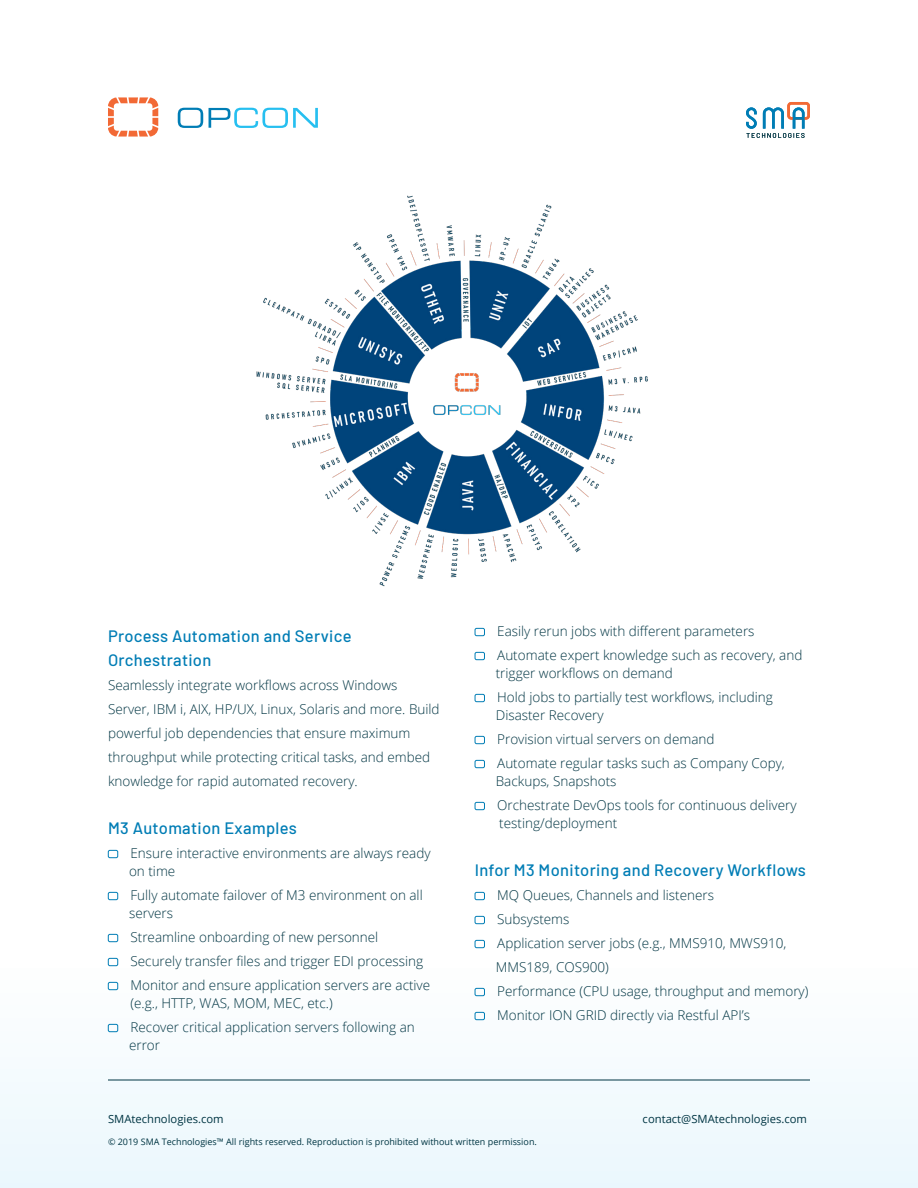
<style>
.page{position:relative;width:918px;height:1188px;background:#fff}
.page>*{position:absolute;margin:0;border:0;box-sizing:border-box;transform-origin:0 0}
.Headline_3{font:500 16.5px/24px "Barlow";letter-spacing:.02em;color:#007db5}
.Bullet_Text{font:300 13.5px/18px "Open Sans";color:#003543}
.body_text{font:300 13.5px/24px "Open Sans";color:#003543}
.t1{font:11.25px "Open Sans";color:#003543}
.t2{font:9px "Open Sans";color:#003543}
</style>
<div class="page">
<div style="left:0;top:835px;width:918px;height:353px;background:linear-gradient(to right,#f8fcfe,#f8fcfe)"></div>
<div style="left:108px;top:850px;width:10px;height:8px;border:1px solid #007db5;border-radius:2px"></div>
<div style="left:108px;top:892px;width:10px;height:8px;border:1px solid #007db5;border-radius:2px"></div>
<div style="left:108px;top:934px;width:10px;height:8px;border:1px solid #007db5;border-radius:2px"></div>
<div style="left:108px;top:958px;width:10px;height:8px;border:1px solid #007db5;border-radius:2px"></div>
<div style="left:108px;top:982px;width:10px;height:8px;border:1px solid #007db5;border-radius:2px"></div>
<div style="left:108px;top:1024px;width:10px;height:8px;border:1px solid #007db5;border-radius:2px"></div>
<div style="left:475px;top:628px;width:10px;height:8px;border:1px solid #007db5;border-radius:2px"></div>
<div style="left:475px;top:652px;width:10px;height:8px;border:1px solid #007db5;border-radius:2px"></div>
<div style="left:475px;top:694px;width:10px;height:8px;border:1px solid #007db5;border-radius:2px"></div>
<div style="left:475px;top:736px;width:10px;height:8px;border:1px solid #007db5;border-radius:2px"></div>
<div style="left:475px;top:760px;width:10px;height:8px;border:1px solid #007db5;border-radius:2px"></div>
<div style="left:475px;top:802px;width:10px;height:8px;border:1px solid #007db5;border-radius:2px"></div>
<div style="left:475px;top:892px;width:10px;height:8px;border:1px solid #007db5;border-radius:2px"></div>
<div style="left:475px;top:916px;width:10px;height:8px;border:1px solid #007db5;border-radius:2px"></div>
<div style="left:475px;top:940px;width:10px;height:8px;border:1px solid #007db5;border-radius:2px"></div>
<div style="left:475px;top:988px;width:10px;height:8px;border:1px solid #007db5;border-radius:2px"></div>
<div style="left:475px;top:1012px;width:10px;height:8px;border:1px solid #007db5;border-radius:2px"></div>
<hr style="left:108px;top:1080px;width:702px;height:1px;background:#003543">
<svg style="left:108px;top:97px;width:50px;height:40px"></svg>
<svg style="left:178px;top:108px;width:25px;height:20px"></svg>
<svg style="left:209px;top:108px;width:109px;height:20px"></svg>
<svg style="left:746px;top:102px;width:64px;height:36px"></svg>
<img style="left:256px;top:195px;width:392px;height:392px">
<p class="Headline_3" style="left:108px;top:623px;width:245px">Process Automation and Service<br>Orchestration</p>
<p class="body_text" style="left:108px;top:673px;width:333px">Seamlessly integrate workflows across Windows Server, IBM i, AIX, HP/UX, Linux, Solaris and more. Build powerful job dependencies that ensure maximum throughput while protecting critical tasks, and embed knowledge for rapid automated recovery.</p>
<p class="Headline_3" style="left:108px;top:815px;width:190px">M3 Automation Examples</p>
<p class="Bullet_Text" style="left:129px;top:844px;width:303px">Ensure interactive environments are always ready on time</p>
<p class="Bullet_Text" style="left:129px;top:886px;width:295px">Fully automate failover of M3 environment on all servers</p>
<p class="Bullet_Text" style="left:131px;top:928px;width:249px">Streamline onboarding of new personnel</p>
<p class="Bullet_Text" style="left:131px;top:952px;width:294px">Securely transfer files and trigger EDI processing</p>
<p class="Bullet_Text" style="left:131px;top:976px;width:301px">Monitor and ensure application servers are active</p>
<p class="Bullet_Text" style="left:131px;top:994px;width:204px">(e.g., HTTP, WAS, MOM, MEC, etc.)</p>
<p class="Bullet_Text" style="left:129px;top:1018px;width:287px">Recover critical application servers following an error</p>
<p class="Bullet_Text" style="left:497px;top:622px;width:259px">Easily rerun jobs with different parameters</p>
<p class="Bullet_Text" style="left:496px;top:646px;width:308px">Automate expert knowledge such as recovery, and trigger workflows on demand</p>
<p class="Bullet_Text" style="left:496px;top:688px;width:279px">Hold jobs to partially test workflows, including<br>Disaster Recovery</p>
<p class="Bullet_Text" style="left:497px;top:730px;width:219px">Provision virtual servers on demand</p>
<p class="Bullet_Text" style="left:496px;top:754px;width:291px">Automate regular tasks such as Company Copy,<br>Backups, Snapshots</p>
<p class="Bullet_Text" style="left:497px;top:796px;width:301px">Orchestrate DevOps tools for continuous delivery testing/deployment</p>
<p class="Headline_3" style="left:475px;top:857px;width:333px">Infor M3 Monitoring and Recovery Workflows</p>
<p class="Bullet_Text" style="left:497px;top:886px;width:218px">MQ Queues, Channels and listeners</p>
<p class="Bullet_Text" style="left:497px;top:910px;width:74px">Subsystems</p>
<p class="Bullet_Text" style="left:496px;top:931px;width:292px;line-height:24px">Application server jobs (e.g., MMS910, MWS910,<br>MMS189, COS900)</p>
<p class="Bullet_Text" style="left:497px;top:982px;width:313px">Performance (CPU usage, throughput and memory)</p>
<p class="Bullet_Text" style="left:497px;top:1006px;width:254px">Monitor ION GRID directly via Restful API’s</p>
<p class="t1" style="left:108px;top:1112px;width:117px">SMAtechnologies.com</p>
<p class="t1" style="left:643px;top:1112px;width:166px">contact@SMAtechnologies.com</p>
<p class="t2" style="left:108px;top:1135px;width:430px">© 2019 SMA Technologies™ All rights reserved. Reproduction is prohibited without written permission.</p>
</div>
